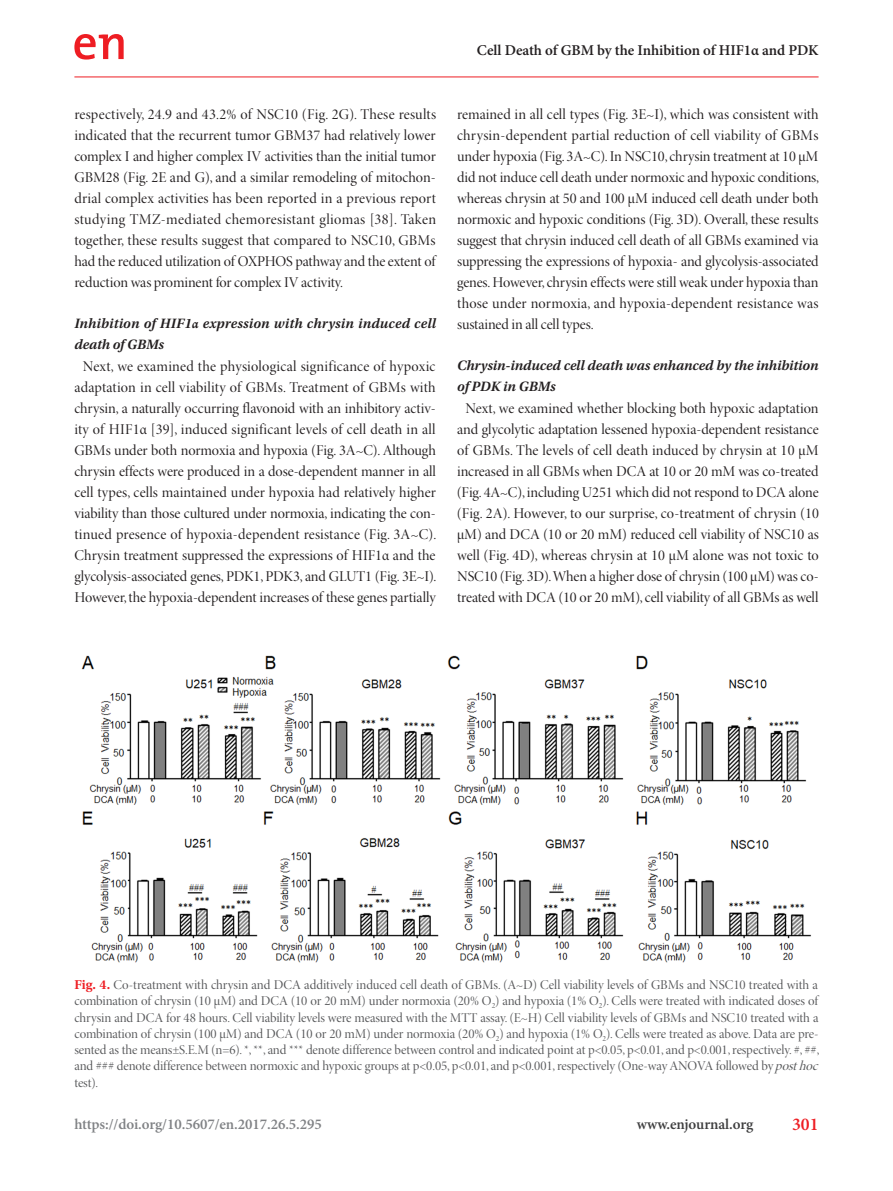
<style>
.page{position:relative;width:893px;height:1191px;background:#fff}
.page>*{position:absolute;margin:0;border:0;box-sizing:border-box;transform-origin:0 0}
.t1{font:600 18px "Minion Pro";color:#ee1d23}
.t2{font:15px/21px "Minion Pro Disp";color:#231f20;text-align:justify}
.t3{font:600 15px "Minion Pro";letter-spacing:-.005em;color:#231f20}
.t4{font:600 15px "Minion Pro";letter-spacing:-.005em;color:#808285}
.t5{font:600 15px "Minion Pro";letter-spacing:-.005em;color:#3e3e3f}
.t6{font:italic 600 14.25px/21px "Utopia Std";color:#231f20}
.t7{font:13.5px/16.2px "Minion Pro Disp";letter-spacing:-.005em;color:#57585a}
.s1{font-family:"Arno Pro Smbd Italic Sm Text";font-weight:400;font-style:normal}
.s2{font-family:"Utopia Std";font-weight:600;color:#ee1d23}
.s3{font-style:italic}
</style>
<div class="page">
<hr style="left:74px;top:77px;width:745px;height:1px;background:#ee1d23">
<svg style="left:74px;top:34px;width:50px;height:26px"></svg>
<img style="left:81px;top:655px;width:730px;height:308px">
<p class="t2" style="left:74px;top:104px;width:363px">respectively, 24.9 and 43.2% of NSC10 (Fig. 2G). These results indicated that the recurrent tumor GBM37 had relatively lower complex I and higher complex IV activities than the initial tumor GBM28 (Fig. 2E and G), and a similar remodeling of mitochon&shy;drial complex activities has been reported in a previous report studying TMZ-mediated chemoresistant gliomas [38]. Taken together, these results suggest that compared to NSC10, GBMs had the reduced utilization of OXPHOS pathway and the extent of reduction was prominent for complex IV activity.</p>
<p class="t6" style="left:74px;top:313px;width:363px">Inhibition of HIF1<span class="s1">α</span> expression with chrysin induced cell death of GBMs</p>
<p class="t2" style="left:74px;top:356px;width:364px;text-align:center">Next, we examined the physiological significance of hypoxic adaptation in cell viability of GBMs. Treatment of GBMs with chrysin, a naturally occurring flavonoid with an inhibitory activ&shy;ity of HIF1α [39], induced significant levels of cell death in all GBMs under both normoxia and hypoxia (Fig. 3A~C). Although chrysin effects were produced in a dose-dependent manner in all cell types, cells maintained under hypoxia had relatively higher viability than those cultured under normoxia, indicating the con&shy;tinued presence of hypoxia-dependent resistance (Fig. 3A~C).<br>Chrysin treatment suppressed the expressions of HIF1α and the glycolysis-associated genes, PDK1, PDK3, and GLUT1 (Fig. 3E~I).<br>However, the hypoxia-dependent increases of these genes partially</p>
<p class="t3" style="left:477px;top:40px;width:343px">Cell Death of GBM by the Inhibition of HIF1α and PDK</p>
<p class="t2" style="left:457px;top:104px;width:364px">remained in all cell types (Fig. 3E~I), which was consistent with chrysin-dependent partial reduction of cell viability of GBMs under hypoxia (Fig. 3A~C). In NSC10, chrysin treatment at 10 μM did not induce cell death under normoxic and hypoxic conditions, whereas chrysin at 50 and 100 μM induced cell death under both normoxic and hypoxic conditions (Fig. 3D). Overall, these results suggest that chrysin induced cell death of all GBMs examined via suppressing the expressions of hypoxia- and glycolysis-associated genes. However, chrysin effects were still weak under hypoxia than those under normoxia, and hypoxia-dependent resistance was sustained in all cell types.</p>
<p class="t6" style="left:457px;top:355px;width:363px">Chrysin-induced cell death was enhanced by the inhibition of PDK in GBMs</p>
<p class="t2" style="left:457px;top:398px;width:363px;text-align:center">Next, we examined whether blocking both hypoxic adaptation and glycolytic adaptation lessened hypoxia-dependent resistance of GBMs. The levels of cell death induced by chrysin at 10 μM increased in all GBMs when DCA at 10 or 20 mM was co-treated (Fig. 4A~C), including U251 which did not respond to DCA alone (Fig. 2A). However, to our surprise, co-treatment of chrysin (10 μM) and DCA (10 or 20 mM) reduced cell viability of NSC10 as well (Fig. 4D), whereas chrysin at 10 μM alone was not toxic to NSC10 (Fig. 3D). When a higher dose of chrysin (100 μM) was co&shy;treated with DCA (10 or 20 mM), cell viability of all GBMs as well</p>
<p class="t7" style="left:74px;top:977px;width:749px"><span class="s2">Fig. 4.</span> Co-treatment with chrysin and DCA additively induced cell death of GBMs. (A~D) Cell viability levels of GBMs and NSC10 treated with a combination of chrysin (10 μM) and DCA (10 or 20 mM) under normoxia (20% O<sub>2</sub>) and hypoxia (1% O<sub>2</sub>). Cells were treated with indicated doses of chrysin and DCA for 48 hours. Cell viability levels were measured with the MTT assay. (E~H) Cell viability levels of GBMs and NSC10 treated with a combination of chrysin (100 μM) and DCA (10 or 20 mM) under normoxia (20% O<sub>2</sub>) and hypoxia (1% O<sub>2</sub>). Cells were treated as above. Data are pre&shy;sented as the means±S.E.M (n=6). *, **, and *** denote difference between control and indicated point at p&lt;0.05, p&lt;0.01, and p&lt;0.001, respectively. #, ##, and ### denote difference between normoxic and hypoxic groups at p&lt;0.05, p&lt;0.01, and p&lt;0.001, respectively (One-way ANOVA followed by <span class="s3">posthoc </span>test).</p>
<p class="t4" style="left:74px;top:1114px;width:249px">https://doi.org/10.5607/en.2017.26.5.295</p>
<p class="t5" style="left:637px;top:1114px;width:118px">www.enjournal.org</p>
<p class="t1" style="left:792px;top:1112px;width:28px">301</p>
</div>
